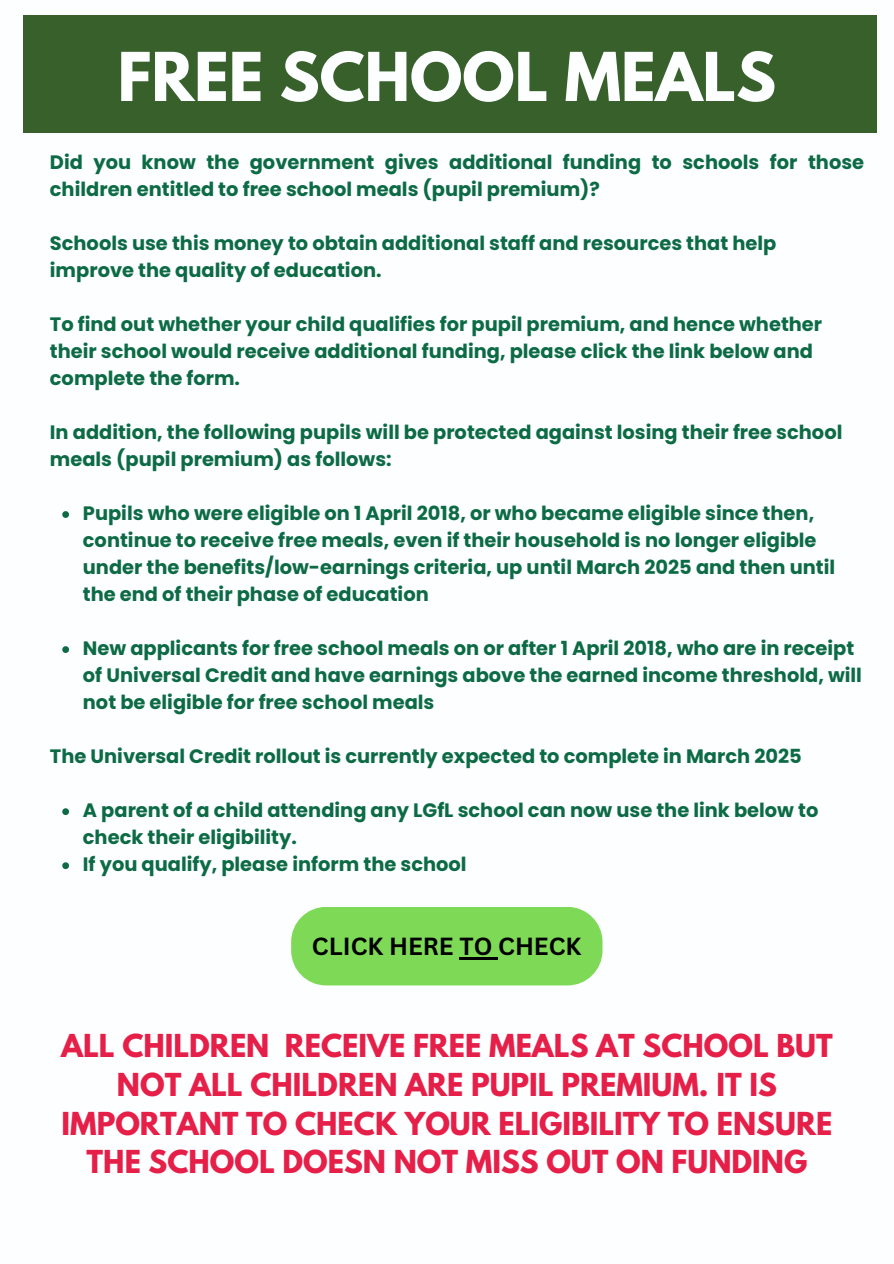
<style>
.page{position:relative;width:894px;height:1264px;background:#fff}
.page>*{position:absolute;margin:0;border:0;box-sizing:border-box;transform-origin:0 0}
.t1{font:700 59.55px "League Spartan";color:#fdfeff}
.t2{font:700 28.05px/38.8px "League Spartan";color:#e61f48;text-align:center}
.t3{font:700 24.15px "Canva Sans";color:#000}
.t4{font:700 19.35px/27px "Poppins";color:#0c6b45}
</style>
<div class="page">
<div style="left:23px;top:16px;width:852px;height:117px;background:#37602b"></div>
<svg style="left:62px;top:511px;width:7px;height:7px"></svg>
<svg style="left:62px;top:646px;width:7px;height:7px"></svg>
<svg style="left:62px;top:808px;width:7px;height:7px"></svg>
<svg style="left:62px;top:862px;width:7px;height:7px"></svg>
<div style="left:291px;top:907px;width:311px;height:78px;background:#7ed957;border-radius:35px"></div>
<hr style="left:459px;top:956px;width:39px;height:3px;background:#000">
<p class="t1" style="left:118px;top:47px;width:659px">FREE SCHOOL MEALS</p>
<h1 class="t4" style="left:50px;top:149px;width:815px">Did you know the government gives additional funding to schools for those children entitled to free school meals (pupil premium)?</h1>
<h4 class="t4" style="left:50px;top:230px;width:727px">Schools use this money to obtain additional staff and resources that help improve the quality of education.</h4>
<h4 class="t4" style="left:50px;top:311px;width:773px">To find out whether your child qualifies for pupil premium, and hence whether their school would receive additional funding, please click the link below and complete the form.</h4>
<h4 class="t4" style="left:50px;top:419px;width:793px">In addition, the following pupils will be protected against losing their free school meals (pupil premium) as follows:</h4>
<h4 class="t4" style="left:83px;top:500px;width:753px">Pupils who were eligible on 1 April 2018, or who became eligible since then, continue to receive free meals, even if their household is no longer eligible under the benefits/low-earnings criteria, up until March 2025 and then until the end of their phase of education</h4>
<p class="t4" style="left:83px;top:635px;width:780px">New applicants for free school meals on or after 1 April 2018, who are in receipt of Universal Credit and have earnings above the earned income threshold, will not be eligible for free school meals</p>
<p class="t4" style="left:50px;top:743px;width:753px">The Universal Credit rollout is currently expected to complete in March 2025</p>
<h4 class="t4" style="left:83px;top:797px;width:736px">A parent of a child attending any LGfL school can now use the link below to check their eligibility.</h4>
<p class="t4" style="left:83px;top:851px;width:385px">If you qualify, please inform the school</p>
<h3 class="t3" style="left:312px;top:928px;width:271px">CLICK HERE TO CHECK</h3>
<p class="t2" style="left:61px;top:1029px;width:773px">ALL CHILDREN RECEIVE FREE MEALS AT SCHOOL BUT NOT ALL CHILDREN ARE PUPIL PREMIUM. IT IS IMPORTANT TO CHECK YOUR ELIGIBILITY TO ENSURE THE SCHOOL DOESN NOT MISS OUT ON FUNDING</p>
</div>
